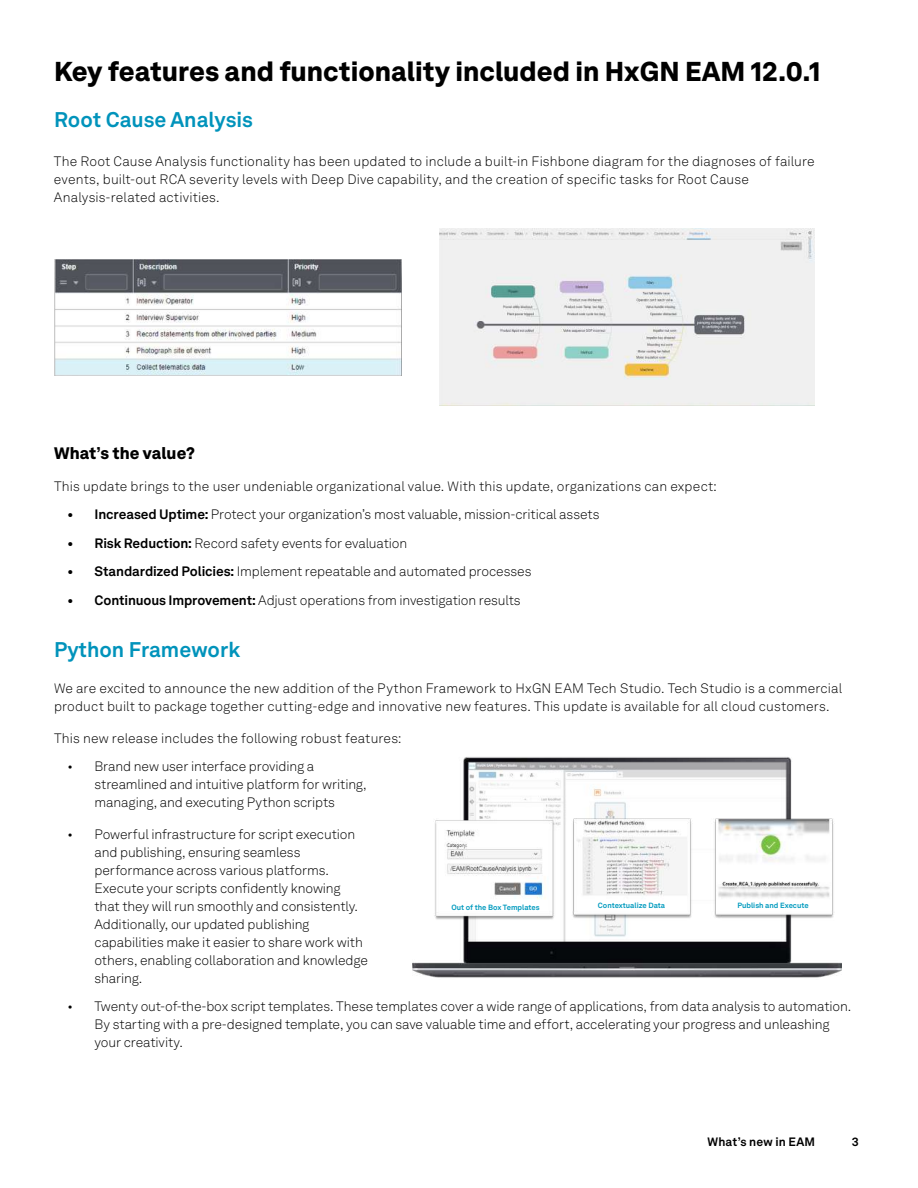
<style>
.page{position:relative;width:918px;height:1188px;background:#fff}
.page>*{position:absolute;margin:0;border:0;box-sizing:border-box;transform-origin:0 0}
.t1{font:900 27px "Hexagon Akkurat";color:#000}
.t2{font:700 21px "Hexagon Akkurat";color:#0093bb}
.t3{font:900 16.5px "Hexagon Akkurat";letter-spacing:.005em;color:#000}
.t4{font:300 13.5px/18px "Hexagon Akkurat";letter-spacing:-.005em;color:#000}
.t5{font:700 12px "Hexagon Akkurat";letter-spacing:.015em;color:#000}
.t6{font:700 7.5px "Hexagon Akkurat";color:#009abe}
.s1{font-weight:700}
</style>
<div class="page">
<img style="left:54px;top:259px;width:347px;height:117px">
<img style="left:412px;top:757px;width:430px;height:221px">
<img style="left:433px;top:818px;width:402px;height:102px">
<img style="left:439px;top:229px;width:375px;height:176px">
<h1 class="t1" style="left:54px;top:50px;width:768px">Key features and functionality included in HxGN EAM 12.0.1</h1>
<h2 class="t2" style="left:54px;top:104px;width:200px">Root Cause Analysis</h2>
<p class="t4" style="left:54px;top:152px;width:762px">The Root Cause Analysis functionality has been updated to include a built-in Fishbone diagram for the diagnoses of failure events, built-out RCA severity levels with Deep Dive capability, and the creation of specific tasks for Root Cause<br>Analysis-related activities.</p>
<p class="t3" style="left:54px;top:440px;width:142px">What’s the value?</p>
<p class="t4" style="left:54px;top:477px;width:664px">This update brings to the user undeniable organizational value. With this update, organizations can expect:</p>
<p class="t4" style="left:68px;top:505px;width:533px"><span class="s1">• Increased Uptime:</span> Protect your organization’s most valuable, mission-critical assets</p>
<p class="t4" style="left:68px;top:534px;width:341px"><span class="s1">• Risk Reduction:</span> Record safety events for evaluation</p>
<p class="t4" style="left:68px;top:562px;width:466px"><span class="s1">• Standardized Policies:</span> Implement repeatable and automated processes</p>
<p class="t4" style="left:68px;top:591px;width:455px"><span class="s1">• Continuous Improvement:</span> Adjust operations from investigation results</p>
<h2 class="t2" style="left:54px;top:633px;width:188px">Python Framework</h2>
<p class="t4" style="left:54px;top:679px;width:790px">We are excited to announce the new addition of the Python Framework to HxGN EAM Tech Studio. Tech Studio is a commercial product built to package together cutting-edge and innovative new features. This update is available for all cloud customers.</p>
<p class="t4" style="left:54px;top:729px;width:349px">This new release includes the following robust features:</p>
<p class="t4" style="left:94px;top:757px;width:274px;text-indent:-27px">• Brand new user interface providing a streamlined and intuitive platform for writing, managing, and executing Python scripts</p>
<p class="t4" style="left:94px;top:824px;width:275px;text-indent:-27px">• Powerful infrastructure for script execution and publishing, ensuring seamless performance across various platforms.<br>Execute your scripts confidently knowing that they will run smoothly and consistently.<br>Additionally, our updated publishing capabilities make it easier to share work with others, enabling collaboration and knowledge sharing.</p>
<p class="t4" style="left:94px;top:997px;width:758px;text-indent:-27px">• Twenty out-of-the-box script templates. These templates cover a wide range of applications, from data analysis to automation.<br>By starting with a pre-designed template, you can save valuable time and effort, accelerating your progress and unleashing your creativity.</p>
<p class="t6" style="left:451px;top:901px;width:90px">Out of the Box Templates</p>
<p class="t6" style="left:598px;top:900px;width:69px">Contextualize Data</p>
<p class="t6" style="left:737px;top:900px;width:73px">Publish and Execute</p>
<p class="t5" style="left:707px;top:1133px;width:109px">What’s new in EAM</p>
<p class="t5" style="left:852px;top:1133px;width:8px">3</p>
</div>
